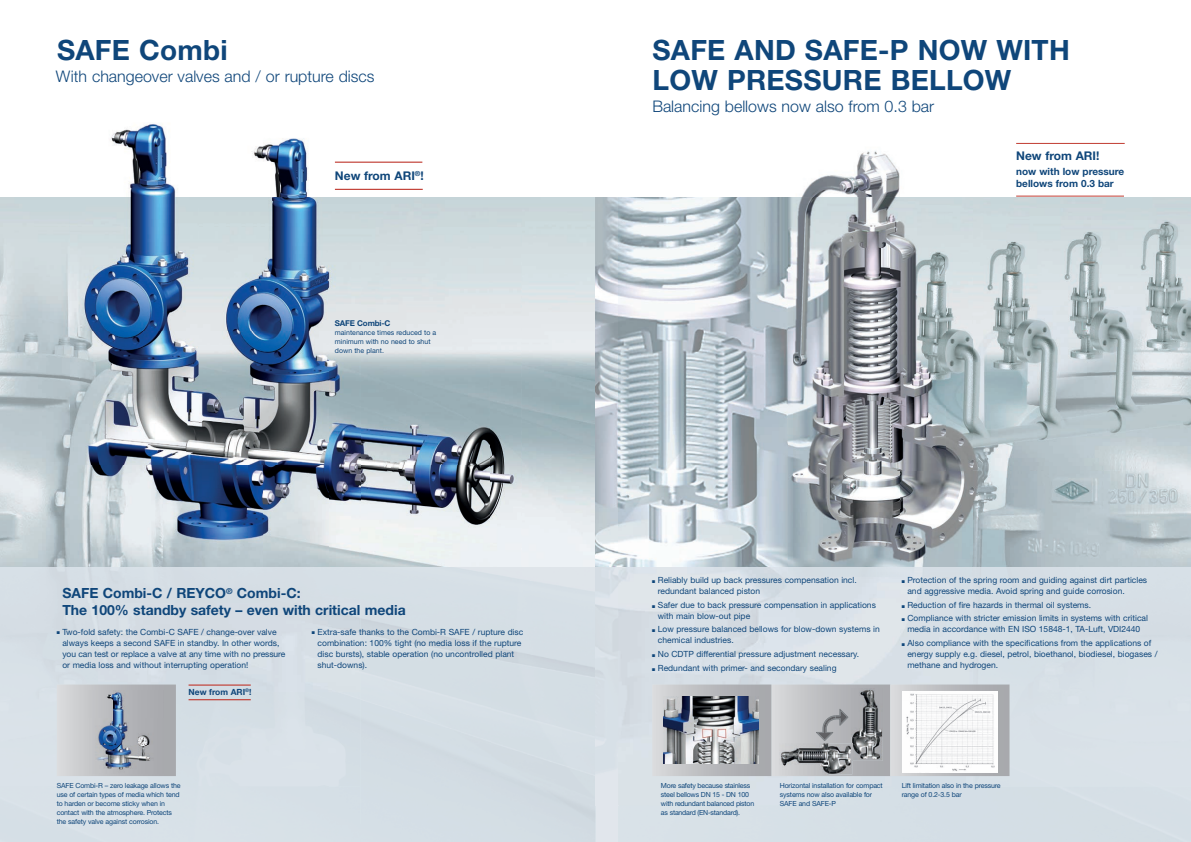
<style>
.page{position:relative;width:1191px;height:842px;background:#fff}
.page>*{position:absolute;margin:0;border:0;box-sizing:border-box;transform-origin:0 0}
.t1{font:700 28px/30px "Helvetica Neue LT Pro";letter-spacing:.01em;color:#0f467a}
.t2{font:300 16px "Helvetica Neue LT Pro";color:#0f467a}
.t3{font:700 14px/16.8px "Helvetica Neue LT Pro";color:#0f467a}
.t4{font:700 12px "Helvetica Neue LT Pro";color:#0f467a}
.t5{font:700 10px/12px "Helvetica Neue LT Pro";color:#0f467a}
.t6{font:8.5px/11px "Helvetica Neue LT Pro";color:#0f467a}
.t7{font:700 8.5px "Helvetica Neue LT Pro";color:#0f467a}
.t8{font:700 8px "Helvetica Neue LT Pro";letter-spacing:-.02em;color:#0f467a}
.t9{font:7px/9px "Helvetica Neue LT Pro";letter-spacing:-.02em;color:#0f467a}
.t10{font:7px/9px "Helvetica Neue LT Pro";color:#0f467a}
</style>
<div class="page">
<img style="left:0;top:197px;width:618px;height:370px">
<svg style="left:618px;top:197px;width:282px;height:370px;background:#b3bcc3"></svg>
<img style="left:983px;top:197px;width:208px;height:241px">
<img style="left:1087px;top:438px;width:104px;height:129px">
<img style="left:983px;top:516px;width:104px;height:51px">
<img style="left:983px;top:459px;width:120px;height:57px">
<svg style="left:595px;top:805px;width:23px;height:37px"></svg>
<div style="left:793px;top:786px;width:398px;height:38px;background:#d5dfe6"></div>
<svg style="left:57px;top:684px;width:119px;height:92px;background:#c2c4c6"></svg>
<img style="left:88px;top:691px;width:75px;height:82px">
<svg style="left:652px;top:684px;width:357px;height:92px"></svg>
<img style="left:664px;top:697px;width:95px;height:67px">
<img style="left:111px;top:124px;width:312px;height:73px">
<div style="left:71px;top:567px;width:451px;height:35px;background:#d6dfe6"></div>
<img style="left:983px;top:438px;width:104px;height:21px">
<img style="left:802px;top:151px;width:98px;height:46px">
<img style="left:972px;top:197px;width:11px;height:370px">
<img style="left:900px;top:471px;width:72px;height:96px">
<img style="left:978px;top:471px;width:5px;height:45px">
<svg style="left:789px;top:567px;width:4px;height:9px"></svg>
<svg style="left:972px;top:567px;width:11px;height:9px"></svg>
<img style="left:890px;top:209px;width:93px;height:262px">
<svg style="left:978px;top:459px;width:5px;height:12px"></svg>
<hr style="left:189px;top:684px;width:62px;height:2px;background:#c13c32">
<hr style="left:189px;top:699px;width:62px;height:1px;background:#c13c32">
<hr style="left:335px;top:162px;width:87px;height:1px;background:#c13c32">
<hr style="left:335px;top:189px;width:88px;height:1px;background:#c13c32">
<hr style="left:1016px;top:143px;width:108px;height:1px;background:#c13c32">
<hr style="left:1016px;top:196px;width:108px;height:1px;background:#c13c32">
<h1 class="t1" style="left:57px;top:34px;width:172px">SAFE Combi</h1>
<h2 class="t2" style="left:56px;top:66px;width:320px">With changeover valves and / or rupture discs</h2>
<h3 class="t4" style="left:335px;top:168px;width:90px">New from ARI<sup>®</sup>!</h3>
<p class="t8" style="left:335px;top:319px;width:57px">SAFE Combi-C</p>
<p class="t10" style="left:335px;top:328px;width:103px">maintenance times reduced to a minimum with no need to shut down the plant.</p>
<h3 class="t3" style="left:62px;top:584px;width:345px">SAFE Combi-C / REYCO<sup>®</sup> Combi-C:<br>The 100% standby safety – even with critical media</h3>
<p class="t6" style="left:62px;top:627px;width:224px;text-indent:-6px">■ Two-fold safety: the Combi-C SAFE / change-over valve always keeps a second SAFE in standby. In other words, you can test or replace a valve at any time with no pressure or media loss and without interrupting operation!</p>
<p class="t6" style="left:317px;top:627px;width:207px;text-indent:-6px">■ Extra-safe thanks to the Combi-R SAFE / rupture disc combination: 100% tight (no media loss if the rupture disc bursts), stable operation (no uncontrolled plant shut-downs).</p>
<p class="t7" style="left:189px;top:687px;width:64px">New from ARI<sup>®</sup>!</p>
<p class="t9" style="left:57px;top:781px;width:125px">SAFE Combi-R – zero leakage allows the use of certain types of media which tend to harden or become sticky when in contact with the atmosphere. Protects the safety valve against corrosion.</p>
<h1 class="t1" style="left:652px;top:34px;width:419px">SAFE AND SAFE-P NOW WITH<br>LOW PRESSURE BELLOW</h1>
<h2 class="t2" style="left:652px;top:96px;width:283px">Balancing bellows now also from 0.3 bar</h2>
<h3 class="t4" style="left:1016px;top:148px;width:85px">New from ARI!</h3>
<p class="t5" style="left:1016px;top:165px;width:110px">now with low pressure bellows from 0.3 bar</p>
<p class="t6" style="left:658px;top:574px;width:200px;text-indent:-6px">■ Reliably build up back pressures compensation incl. redundant balanced piston</p>
<p class="t6" style="left:658px;top:599px;width:219px;text-indent:-6px">■ Safer due to back pressure compensation in applications with main blow-out pipe</p>
<p class="t6" style="left:658px;top:624px;width:223px;text-indent:-6px">■ Low pressure balanced bellows for blow-down systems in chemical industries.</p>
<p class="t6" style="left:652px;top:648px;width:208px">■ No CDTP differential pressure adjustment necessary.</p>
<p class="t6" style="left:652px;top:662px;width:186px">■ Redundant with primer- and secondary sealing</p>
<p class="t6" style="left:907px;top:574px;width:241px;text-indent:-6px">■ Protection of the spring room and guiding against dirt particles and aggressive media. Avoid spring and guide corrosion.</p>
<p class="t6" style="left:901px;top:599px;width:191px">■ Reduction of fire hazards in thermal oil systems.</p>
<p class="t6" style="left:901px;top:613px;width:248px;text-align:center">■ Compliance with stricter emission limits in systems with critical media in accordance with EN ISO 15848-1, TA-Luft, VDI2440</p>
<p class="t6" style="left:907px;top:637px;width:252px;text-indent:-6px">■ Also compliance with the specifications from the applications of energy supply e.g. diesel, petrol, bioethanol, biodiesel, biogases / methane and hydrogen.</p>
<p class="t9" style="left:661px;top:781px;width:95px">More safety because stainless steel bellows DN 15 - DN 100 with redundant balanced piston as standard (EN-standard).</p>
<p class="t9" style="left:780px;top:781px;width:104px">Horizontal installation for compact systems now also available for<br>SAFE and SAFE-P</p>
<p class="t9" style="left:901px;top:781px;width:100px">Lift limitation also in the pressure range of 0.2-3.5 bar</p>
</div>
